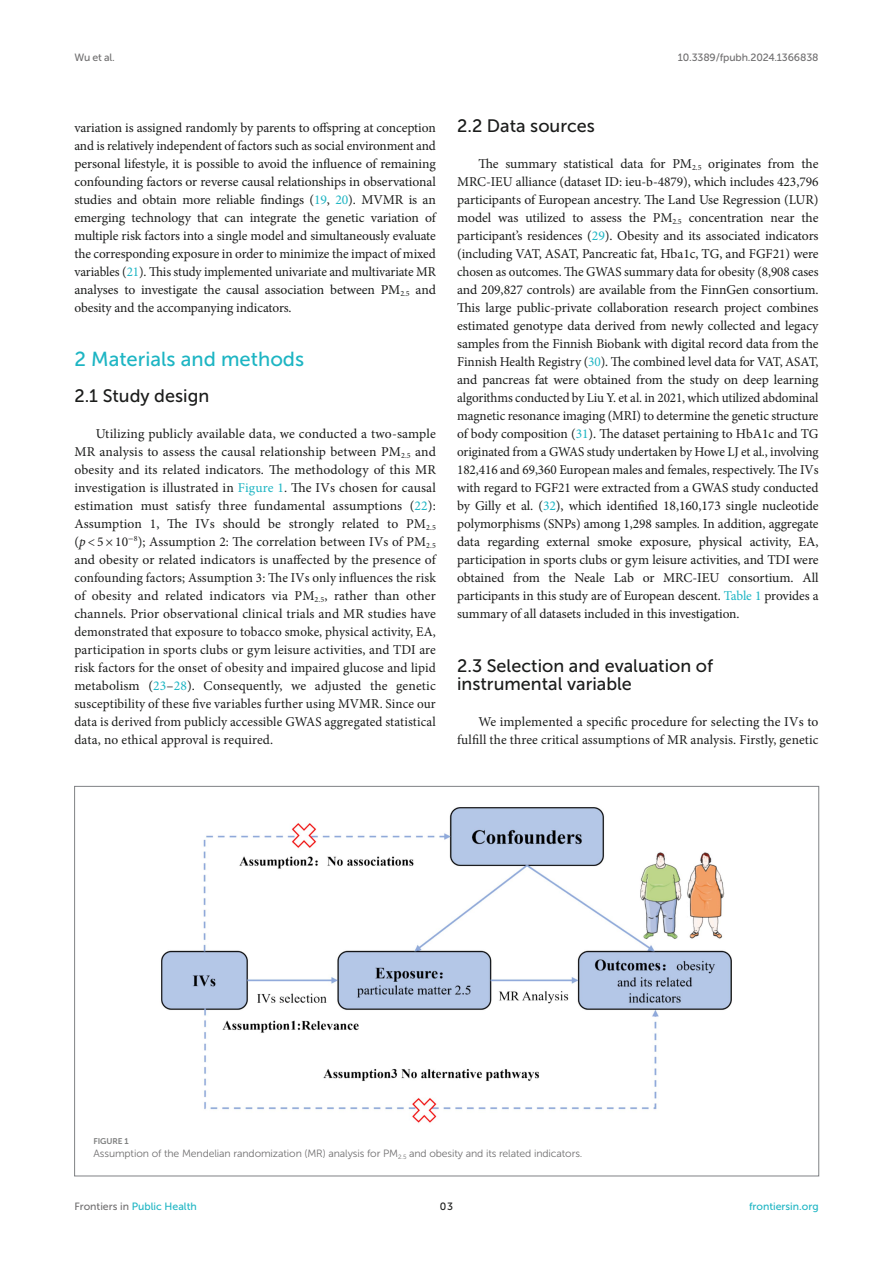
<style>
.page{position:relative;width:893px;height:1263px;background:#fff}
.page>*{position:absolute;margin:0;border:0;box-sizing:border-box;transform-origin:0 0}
.HEAD_1{font:20.25px "Museo Sans 500";color:#1db5c3}
.HEAD_2{font:18px/18px "Museo Sans 500";color:#1b1c1b}
.HEAD_2_after_HEAD_1{font:18px "Museo Sans 500";color:#1b1c1b}
.TEXT_FLUSH{font:13.5px/18px "Minion Pro";letter-spacing:.005em;color:#1b1c1b;text-align:justify}
.TEXT{font:13.5px/18px "Minion Pro";letter-spacing:-.005em;color:#1b1c1b;text-align:justify}
.FIG_LEG{font:10.5px "Museo Sans 300";letter-spacing:-.01em;color:#706f70}
.t1{font:10.5px "Museo Sans 500";color:#1db5c3}
.t2{font:10.5px "Museo Sans 500";letter-spacing:-.015em;color:#706f70}
.t3{font:10.5px "Museo Sans 500";color:#1b1c1b}
.FIG_HD{font:8.25px "Museo Sans 700";letter-spacing:-.01em;color:#7e7f7f}
.s1{color:#1db5c3}
.s2{font-style:italic}
.s3{color:#706f70}
</style>
<div class="page">
<img style="left:161px;top:807px;width:571px;height:316px">
<p class="t2" style="left:74px;top:51px;width:42px">Wu et al.</p>
<p class="t2" style="left:678px;top:51px;width:142px">10.3389/fpubh.2024.1366838</p>
<p class="TEXT" style="left:74px;top:119px;width:363px">variation is assigned randomly by parents to offspring at conception and is relatively independent of factors such as social environment and personal lifestyle, it is possible to avoid the influence of remaining confounding factors or reverse causal relationships in observational studies and obtain more reliable findings (<span class="s1">19</span>, <span class="s1">20</span>). MVMR is an emerging technology that can integrate the genetic variation of multiple risk factors into a single model and simultaneously evaluate the corresponding exposure in order to minimize the impact of mixed variables (<span class="s1">21</span>). This study implemented univariate and multivariate MR analyses to investigate the causal association between PM<sub>2.5</sub> and obesity and the accompanying indicators.</p>
<p class="HEAD_1" style="left:74px;top:348px;width:231px">2 Materials and methods</p>
<p class="HEAD_2_after_HEAD_1" style="left:74px;top:386px;width:136px">2.1 Study design</p>
<p class="TEXT_FLUSH" style="left:74px;top:425px;width:363px;text-indent:21px">Utilizing publicly available data, we conducted a two-sample MR analysis to assess the causal relationship between PM<sub>2.5</sub> and obesity and its related indicators. The methodology of this MR investigation is illustrated in <span class="s1">Figure 1</span>. The IVs chosen for causal estimation must satisfy three fundamental assumptions (<span class="s1">22</span>):<br>Assumption 1, The IVs should be strongly related to PM<sub>2.5 </sub>(<span class="s2">p</span> &lt; 5×10<sup>−</sup><sup>8</sup>); Assumption 2: The correlation between IVs of PM<sub>2.5 </sub>and obesity or related indicators is unaffected by the presence of confounding factors; Assumption 3: The IVs only influences the risk of obesity and related indicators via PM<sub>2.5</sub>, rather than other channels. Prior observational clinical trials and MR studies have demonstrated that exposure to tobacco smoke, physical activity, EA, participation in sports clubs or gym leisure activities, and TDI are risk factors for the onset of obesity and impaired glucose and lipid metabolism (<span class="s1">23</span>–<span class="s1">28</span>). Consequently, we adjusted the genetic susceptibility of these five variables further using MVMR. Since our data is derived from publicly accessible GWAS aggregated statistical data, no ethical approval is required.</p>
<p class="HEAD_2" style="left:457px;top:117px;width:139px">2.2 Data sources</p>
<p class="TEXT_FLUSH" style="left:457px;top:155px;width:363px;text-indent:21px">The summary statistical data for PM<sub>2.5</sub> originates from the MRC-IEU alliance (dataset ID: ieu-b-4879), which includes 423,796 participants of European ancestry. The Land Use Regression (LUR) model was utilized to assess the PM<sub>2.5</sub> concentration near the participant’s residences (<span class="s1">29</span>). Obesity and its associated indicators (including VAT, ASAT, Pancreatic fat, Hba1c, TG, and FGF21) were chosen as outcomes. The GWAS summary data for obesity (8,908 cases and 209,827 controls) are available from the FinnGen consortium.<br>This large public-private collaboration research project combines estimated genotype data derived from newly collected and legacy samples from the Finnish Biobank with digital record data from the Finnish Health Registry (<span class="s1">30</span>). The combined level data for VAT, ASAT, and pancreas fat were obtained from the study on deep learning algorithms conducted by Liu Y. et al. in 2021, which utilized abdominal magnetic resonance imaging (MRI) to determine the genetic structure of body composition (<span class="s1">31</span>). The dataset pertaining to HbA1c and TG originated from a GWAS study undertaken by Howe LJ et al., involving 182,416 and 69,360 European males and females, respectively. The IVs with regard to FGF21 were extracted from a GWAS study conducted by Gilly et al. (<span class="s1">32</span>), which identified 18,160,173 single nucleotide polymorphisms (SNPs) among 1,298 samples. In addition, aggregate data regarding external smoke exposure, physical activity, EA, participation in sports clubs or gym leisure activities, and TDI were obtained from the Neale Lab or MRC-IEU consortium. All participants in this study are of European descent. <span class="s1">Table 1</span> provides a summary of all datasets included in this investigation.</p>
<p class="HEAD_2" style="left:457px;top:657px;width:257px">2.3 Selection and evaluation of instrumental variable</p>
<p class="TEXT_FLUSH" style="left:457px;top:713px;width:363px;text-align:right">We implemented a specific procedure for selecting the IVs to fulfill the three critical assumptions of MR analysis. Firstly, genetic</p>
<p class="FIG_HD" style="left:94px;top:1136px;width:37px">FIGURE 1</p>
<p class="FIG_LEG" style="left:94px;top:1148px;width:490px">Assumption of the Mendelian randomization (MR) analysis for PM<sub>2.5</sub> and obesity and its related indicators.</p>
<p class="t1" style="left:74px;top:1200px;width:124px"><span class="s3">Frontiers in</span> Public Health</p>
<p class="t3" style="left:440px;top:1200px;width:15px">03</p>
<p class="t1" style="left:749px;top:1200px;width:71px">frontiersin.org</p>
</div>
